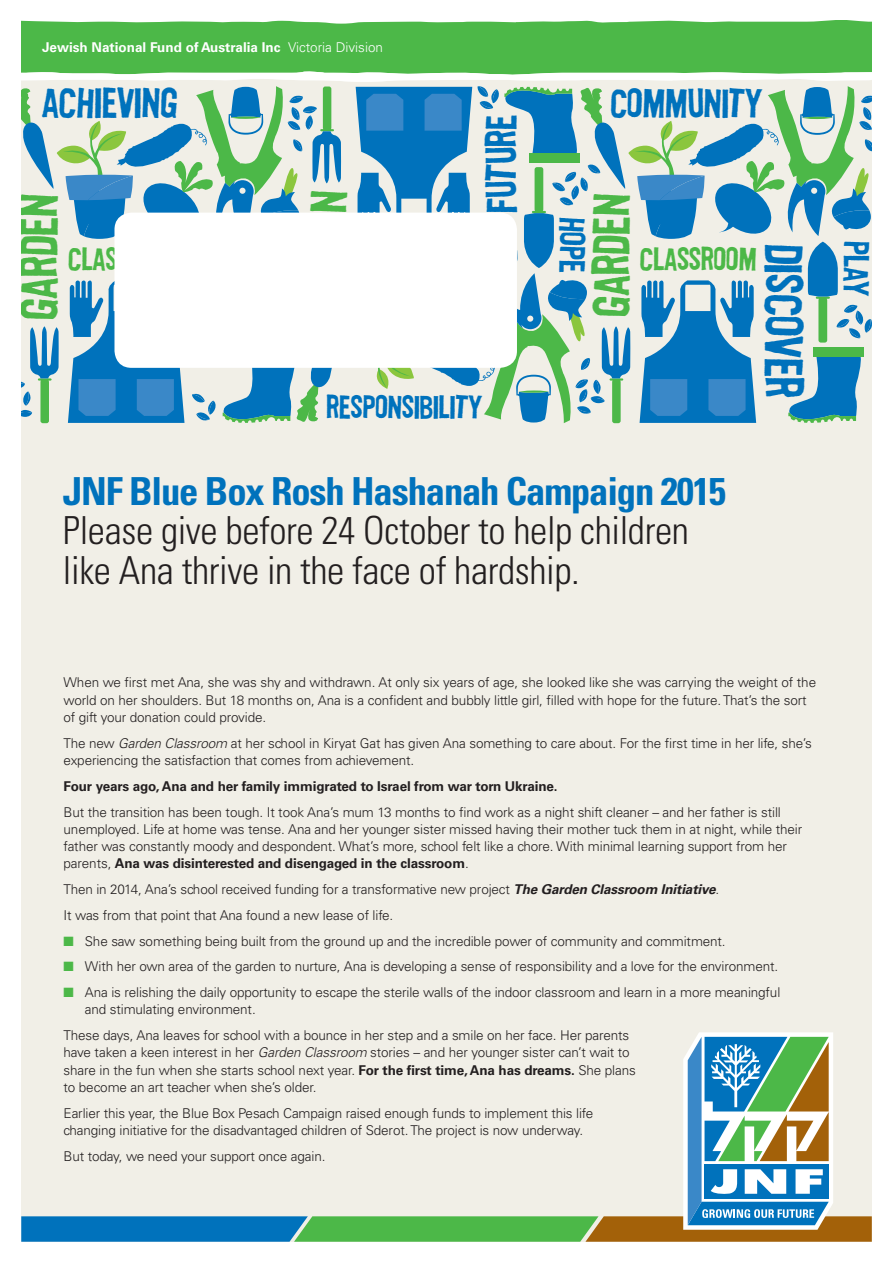
<style>
.page{position:relative;width:893px;height:1263px;background:#fff}
.page>*{position:absolute;margin:0;border:0;box-sizing:border-box;transform-origin:0 0}
.t1{font:49.8px "Flyerfonts Hardcore";color:#0072bc}
.t2{font:49.5px "Flyerfonts Hardcore";color:#4cb848}
.t3{font:48.3px "Flyerfonts Hardcore";color:#4cb848}
.t4{font:40.05px "Flyerfonts Hardcore";color:#0072bc}
.t5{font:39.6px "Flyerfonts Hardcore";color:#0072bc}
.t6{font:300 condensed 38.7px/39.3px "Univers";letter-spacing:-.01em;color:#231f20}
.t7{font:700 condensed 38.7px "Univers";letter-spacing:-.03em;color:#0072bc}
.t8{font:37.8px "Flyerfonts Hardcore";color:#0072bc}
.t9{font:33.45px "Flyerfonts Hardcore";color:#0072bc}
.t10{font:30.3px "Flyerfonts Hardcore";color:#0072bc}
.t11{font:30.15px "Flyerfonts Hardcore";color:#4cb848}
.t12{font:300 13.5px/17.2px "Univers";letter-spacing:-.01em;color:#231f20}
.t13{font:700 13.5px "Univers";letter-spacing:-.01em;color:#231f20}
.t14{font:700 13.5px "Univers";color:#fff}
.s1{font-weight:300}
.s2{font-style:italic}
.s3{font-weight:700}
.s4{font-weight:700;font-style:italic}
.s5{color:#4cb848}
</style>
<div class="page">
<div style="left:21px;top:71px;width:851px;height:1171px;background:#f1efe7"></div>
<div style="left:21px;top:18px;width:851px;height:58px;background:#4cb848"></div>
<svg style="left:21px;top:18px;width:851px;height:6px"></svg>
<svg style="left:21px;top:71px;width:851px;height:353px"></svg>
<svg style="left:21px;top:1032px;width:851px;height:210px"></svg>
<p class="t14" style="left:42px;top:40px;width:342px">Jewish National Fund of Australia Inc <span class="s1">Victoria Division</span></p>
<h3 class="t5" style="left:42px;top:78px;width:137px">ACHIEVING</h3>
<h2 class="t2" style="left:8px;top:320px;width:128px;rotate:-90deg">GARDEN</h2>
<h3 class="t4" style="left:476px;top:213px;width:100px;rotate:-90deg">FUTURE</h3>
<h3 class="t10" style="left:327px;top:388px;width:158px">RESPONSIBILITY</h3>
<h3 class="t8" style="left:610px;top:79px;width:154px">COMMUNITY</h3>
<h3 class="t3" style="left:581px;top:317px;width:125px;rotate:-90deg">GARDEN</h3>
<h3 class="t9" style="left:594px;top:217px;width:57px;rotate:90deg">HOPE</h3>
<h3 class="t11" style="left:640px;top:240px;width:118px">CLASSROOM</h3>
<h1 class="t1" style="left:816px;top:244px;width:156px;rotate:90deg">DISCOVER</h1>
<h3 class="t7" style="left:63px;top:468px;width:664px">JNF Blue Box Rosh Hashanah Campaign 2015</h3>
<h3 class="t6" style="left:63px;top:511px;width:627px">Please give before 24 October to help children like Ana thrive in the face of hardship.</h3>
<h3 class="t9" style="left:877px;top:241px;width:57px;rotate:90deg">PLAY</h3>
<p class="t12" style="left:64px;top:674px;width:754px">When we first met Ana, she was shy and withdrawn. At only six years of age, she looked like she was carrying the weight of the world on her shoulders. But 18 months on, Ana is a confident and bubbly little girl, filled with hope for the future. That’s the sort of gift your donation could provide.</p>
<p class="t12" style="left:64px;top:734px;width:750px">The new <span class="s2">Garden Classroom</span> at her school in Kiryat Gat has given Ana something to care about. For the first time in her life, she’s experiencing the satisfaction that comes from achievement.</p>
<p class="t13" style="left:64px;top:778px;width:495px">Four years ago, Ana and her family immigrated to Israel from war torn Ukraine.</p>
<p class="t12" style="left:64px;top:803px;width:740px">But the transition has been tough. It took Ana’s mum 13 months to find work as a night shift cleaner – and her father is still unemployed. Life at home was tense. Ana and her younger sister missed having their mother tuck them in at night, while their father was constantly moody and despondent. What’s more, school felt like a chore. With minimal learning support from her parents, <span class="s3">Ana was disinterested and disengaged in the classroom</span>.</p>
<p class="t12" style="left:64px;top:876px;width:657px;line-height:25.8px">Then in 2014, Ana’s school received funding for a transformative new project <span class="s4">The Garden Classroom Initiative</span>.<br>It was from that point that Ana found a new lease of life.</p>
<p class="t12" style="left:64px;top:932px;width:664px"><span class="s5">■</span> She saw something being built from the ground up and the incredible power of community and commitment.</p>
<p class="t12" style="left:64px;top:958px;width:716px"><span class="s5">■</span> With her own area of the garden to nurture, Ana is developing a sense of responsibility and a love for the environment.</p>
<p class="t12" style="left:85px;top:984px;width:697px;text-indent:-21px"><span class="s5">■</span> Ana is relishing the daily opportunity to escape the sterile walls of the indoor classroom and learn in a more meaningful and stimulating environment.</p>
<p class="t12" style="left:64px;top:1027px;width:574px">These days, Ana leaves for school with a bounce in her step and a smile on her face. Her parents have taken a keen interest in her <span class="s2">Garden Classroom</span> stories – and her younger sister can’t wait to share in the fun when she starts school next year. <span class="s3">For the first time, Ana has dreams.</span> She plans to become an art teacher when she’s older.</p>
<p class="t12" style="left:64px;top:1104px;width:531px">Earlier this year, the Blue Box Pesach Campaign raised enough funds to implement this life changing initiative for the disadvantaged children of Sderot. The project is now underway.</p>
<p class="t12" style="left:64px;top:1147px;width:263px">But today, we need your support once again.</p>
</div>
